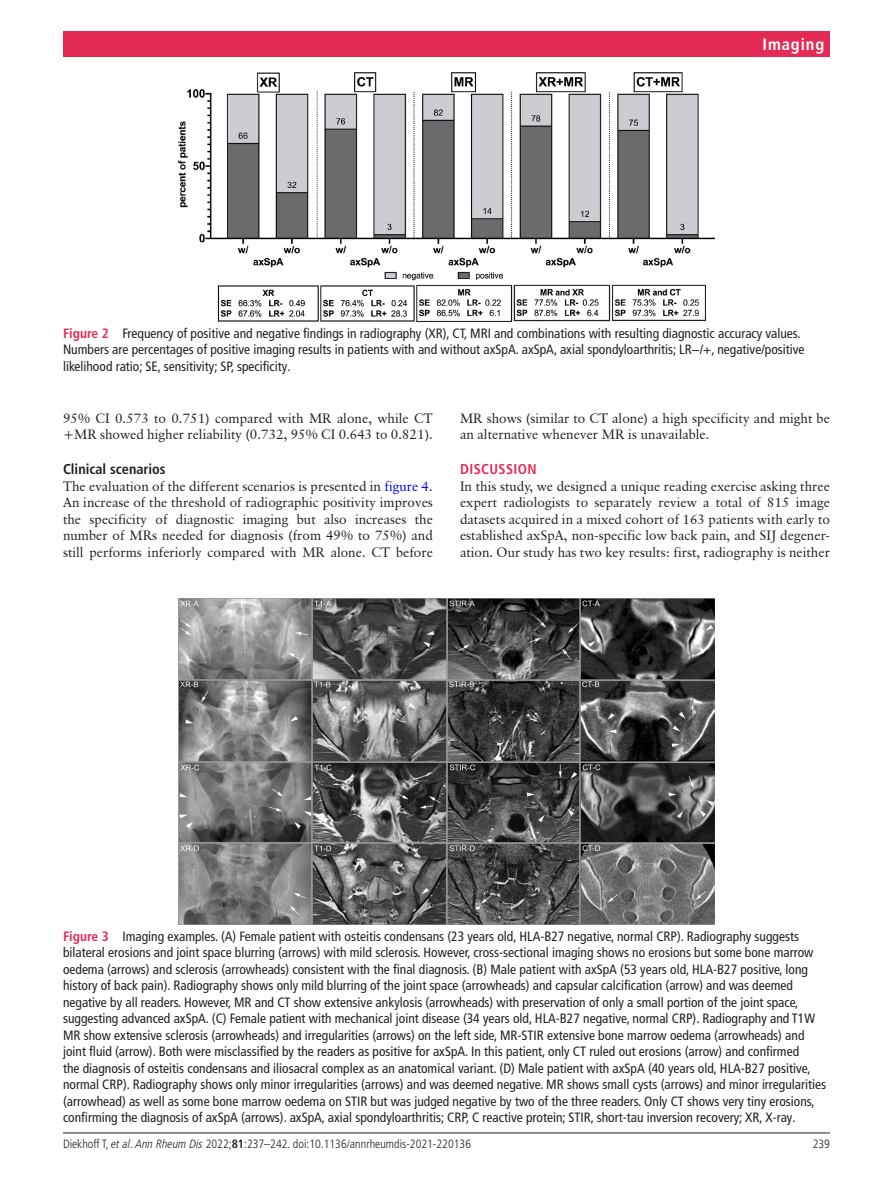
<style>
.page{position:relative;width:893px;height:1191px;background:#fff}
.page>*{position:absolute;margin:0;border:0;box-sizing:border-box;transform-origin:0 0}
.t1{font:700 condensed 16.5px "Frutiger LT Pro";letter-spacing:.055em;color:#fff}
.t2{font:700 condensed 14.25px "Frutiger LT Pro";color:#231f20}
.t3{font:700 condensed 14.25px "Frutiger LT Pro";letter-spacing:.025em;color:#e42b56}
.t4{font:condensed 13.5px/16.5px "Frutiger LT Pro";color:#231f20}
.t5{font:13.5px/16.5px "Classical Garamond BT";color:#231f20}
.t6{font:300 condensed 12px "Frutiger LT Pro";color:#231f20}
.s1{font-weight:700;color:#e42b56}
.s2{color:#00f}
.s3{font-style:italic}
.s4{font-weight:700}
</style>
<div class="page">
<hr style="left:63px;top:1132px;width:767px;height:1px;background:#231f20">
<div style="left:63px;top:31px;width:767px;height:25px;background:#e42b56"></div>
<img style="left:178px;top:72px;width:537px;height:249px">
<img style="left:178px;top:598px;width:537px;height:326px">
<p class="t1" style="left:762px;top:34px;width:63px">Imaging</p>
<p class="t4" style="left:63px;top:325px;width:743px"><span class="s1">Figure 2</span> Frequency of positive and negative findings in radiography (XR), CT, MRI and combinations with resulting diagnostic accuracy values.<br>Numbers are percentages of positive imaging results in patients with and without axSpA. axSpA, axial spondyloarthritis; LR−/+, negative/positive likelihood ratio; SE, sensitivity; SP, specificity.</p>
<p class="t5" style="left:63px;top:409px;width:371px">95% CI 0.573 to 0.751) compared with MR alone, while CT +MR showed higher reliability (0.732, 95% CI 0.643 to 0.821).</p>
<p class="t2" style="left:63px;top:461px;width:104px">Clinical scenarios</p>
<p class="t5" style="left:63px;top:478px;width:371px;text-align:justify">The evaluation of the different scenarios is presented in <span class="s2">figure 4</span>.<br>An increase of the threshold of radiographic positivity improves the specificity of diagnostic imaging but also increases the number of MRs needed for diagnosis (from 49% to 75%) and still performs inferiorly compared with MR alone. CT before</p>
<p class="t5" style="left:460px;top:409px;width:371px">MR shows (similar to CT alone) a high specificity and might be an alternative whenever MR is unavailable.</p>
<p class="t3" style="left:460px;top:461px;width:78px">DISCUSSION</p>
<p class="t5" style="left:460px;top:478px;width:371px;text-align:justify">In this study, we designed a unique reading exercise asking three expert radiologists to separately review a total of 815 image datasets acquired in a mixed cohort of 163 patients with early to established axSpA, non-specific low back pain, and SIJ degener&shy;ation. Our study has two key results: first, radiography is neither</p>
<p class="t4" style="left:63px;top:927px;width:765px"><span class="s1">Figure 3</span> Imaging examples. (A) Female patient with osteitis condensans (23 years old, HLA-B27 negative, normal CRP). Radiography suggests bilateral erosions and joint space blurring (arrows) with mild sclerosis. However, cross-sectional imaging shows no erosions but some bone marrow oedema (arrows) and sclerosis (arrowheads) consistent with the final diagnosis. (B) Male patient with axSpA (53 years old, HLA-B27 positive, long history of back pain). Radiography shows only mild blurring of the joint space (arrowheads) and capsular calcification (arrow) and was deemed negative by all readers. However, MR and CT show extensive ankylosis (arrowheads) with preservation of only a small portion of the joint space, suggesting advanced axSpA. (C) Female patient with mechanical joint disease (34 years old, HLA-B27 negative, normal CRP). Radiography and T1W MR show extensive sclerosis (arrowheads) and irregularities (arrows) on the left side, MR-STIR extensive bone marrow oedema (arrowheads) and joint fluid (arrow). Both were misclassified by the readers as positive for axSpA. In this patient, only CT ruled out erosions (arrow) and confirmed<br>the diagnosis of osteitis condensans and iliosacral complex as an anatomical variant. (D) Male patient with axSpA (40 years old, HLA-B27 positive, normal CRP). Radiography shows only minor irregularities (arrows) and was deemed negative. MR shows small cysts (arrows) and minor irregularities (arrowhead) as well as some bone marrow oedema on STIR but was judged negative by two of the three readers. Only CT shows very tiny erosions, confirming the diagnosis of axSpA (arrows). axSpA, axial spondyloarthritis; CRP, C reactive protein; STIR, short-tau inversion recovery; XR, X-ray.</p>
<p class="t6" style="left:63px;top:1136px;width:410px">Diekhoff T, <span class="s3">et al</span>. <span class="s3">Ann Rheum Dis</span> 2022;<span class="s4">81</span>:237–242. doi:10.1136/annrheumdis-2021-220136</p>
<p class="t6" style="left:813px;top:1136px;width:19px">239</p>
</div>
